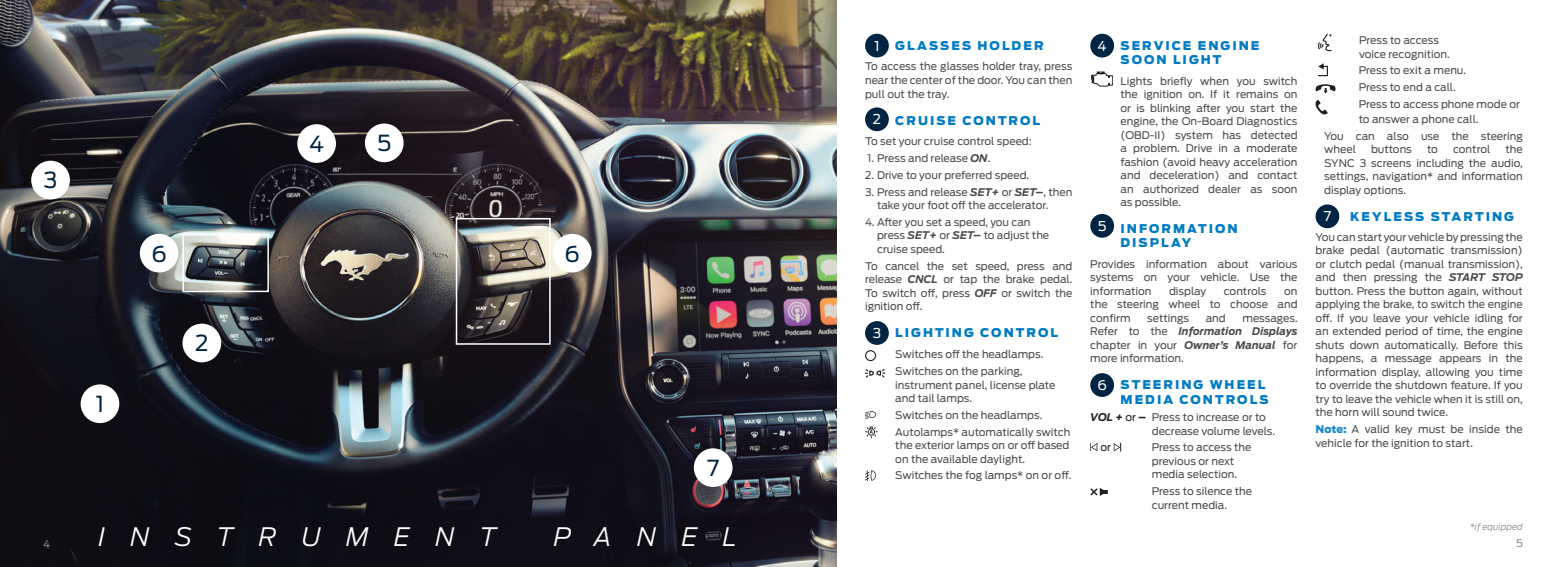
<style>
.page{position:relative;width:1566px;height:567px;background:#fff}
.page>*{position:absolute;margin:0;border:0;box-sizing:border-box;transform-origin:0 0}
.t1{font:italic 300 25.35px "Ford Antenna";letter-spacing:1em;color:#fff}
.t2{font:22.05px "Ford Antenna";color:#002442}
.t3{font:13.5px "Ford Antenna";color:#fff}
.F_subhead{font:900 12px/14.2px "Ford Antenna";letter-spacing:.17em;color:#007bc3}
.F_body{font:10.5px/13.5px "Ford Antenna";color:#4b4c4d}
.F_body-2{font:10.5px "Ford Antenna";color:#231f20}
.t4{font:10.5px "Ford Antenna";color:#8a8c8f}
.F_body-3{font:italic 300 9px "Ford Antenna";color:#8a8c8f}
.s1{font-weight:700;font-style:italic}
.s2{font-weight:700;font-style:italic;color:#231f20}
.s3{color:#231f20}
.s4{font-weight:900;color:#1a8bcc}
</style>
<div class="page">
<img style="left:0;top:0;width:837px;height:567px">
<div style="left:865px;top:34px;width:24px;height:24px;background:#002442;border-radius:50%"></div>
<div style="left:865px;top:107px;width:24px;height:24px;background:#002442;border-radius:50%"></div>
<div style="left:865px;top:321px;width:24px;height:24px;background:#002442;border-radius:50%"></div>
<svg style="left:865px;top:350px;width:11px;height:11px"></svg>
<svg style="left:865px;top:369px;width:20px;height:9px"></svg>
<svg style="left:865px;top:411px;width:11px;height:8px"></svg>
<svg style="left:865px;top:427px;width:13px;height:11px"></svg>
<svg style="left:865px;top:470px;width:11px;height:11px"></svg>
<div style="left:1090px;top:34px;width:24px;height:24px;background:#002442;border-radius:50%"></div>
<svg style="left:1091px;top:72px;width:22px;height:14px"></svg>
<div style="left:1090px;top:214px;width:24px;height:24px;background:#002442;border-radius:50%"></div>
<div style="left:1090px;top:373px;width:24px;height:24px;background:#002442;border-radius:50%"></div>
<svg style="left:1090px;top:443px;width:7px;height:8px"></svg>
<svg style="left:1114px;top:443px;width:7px;height:8px"></svg>
<svg style="left:1090px;top:488px;width:18px;height:8px"></svg>
<svg style="left:1318px;top:34px;width:14px;height:17px"></svg>
<svg style="left:1318px;top:63px;width:10px;height:13px"></svg>
<svg style="left:1316px;top:84px;width:20px;height:9px"></svg>
<svg style="left:1316px;top:100px;width:12px;height:14px"></svg>
<div style="left:1316px;top:204px;width:23px;height:24px;background:#002442;border-radius:50%"></div>
<div style="left:31px;top:161px;width:39px;height:38px;background:#fff;border-radius:50%"></div>
<div style="left:183px;top:324px;width:38px;height:38px;background:#fff;border-radius:50%"></div>
<div style="left:81px;top:384px;width:38px;height:39px;background:#fff;border-radius:50%"></div>
<div style="left:297px;top:124px;width:39px;height:39px;background:#fff;border-radius:50%"></div>
<div style="left:365px;top:124px;width:39px;height:38px;background:#fff;border-radius:50%"></div>
<div style="left:694px;top:448px;width:39px;height:39px;background:#fff;border-radius:50%"></div>
<div style="left:553px;top:234px;width:39px;height:39px;background:#fff;border-radius:50%"></div>
<div style="left:140px;top:234px;width:38px;height:39px;background:#fff;border-radius:50%"></div>
<div style="left:456px;top:218px;width:95px;height:127px;border:2px solid #fff"></div>
<div style="left:183px;top:234px;width:86px;height:58px;border:2px solid #fff"></div>
<p class="t2" style="left:44px;top:161px;width:15px">3</p>
<p class="t4" style="left:43px;top:535px;width:9px">4</p>
<p class="t2" style="left:309px;top:125px;width:16px">4</p>
<p class="t2" style="left:377px;top:124px;width:16px">5</p>
<p class="t2" style="left:151px;top:235px;width:17px">6</p>
<p class="t2" style="left:565px;top:235px;width:17px">6</p>
<p class="t2" style="left:96px;top:385px;width:10px">1</p>
<p class="t2" style="left:195px;top:324px;width:15px">2</p>
<p class="t2" style="left:707px;top:449px;width:14px">7</p>
<p class="t1" style="left:98px;top:515px;width:400px">INSTRUMENT</p>
<p class="t1" style="left:554px;top:515px;width:185px">PANEL</p>
<p class="t3" style="left:874px;top:34px;width:7px">1</p>
<p class="F_subhead" style="left:895px;top:37px;width:150px">GLASSES HOLDER</p>
<p class="F_body" style="left:865px;top:58px;width:209px;text-align:justify">To access the glasses holder tray, press near the center of the door. You can then pull out the tray.</p>
<p class="t3" style="left:873px;top:108px;width:10px">2</p>
<p class="F_subhead" style="left:895px;top:113px;width:146px">CRUISE CONTROL</p>
<p class="F_body" style="left:865px;top:134px;width:168px">To set your cruise control speed:</p>
<p class="F_body" style="left:867px;top:150px;width:124px">1. Press and release <span class="s1">ON</span>.</p>
<p class="F_body" style="left:865px;top:167px;width:165px">2. Drive to your preferred speed.</p>
<p class="F_body" style="left:877px;top:184px;width:197px;text-indent:-12px">3. Press and release <span class="s1">SET+</span> or <span class="s1">SET–</span>, then take your foot off the accelerator.</p>
<p class="F_body" style="left:877px;top:214px;width:174px;text-indent:-12px">4. After you set a speed, you can press <span class="s1">SET+</span> or <span class="s1">SET–</span> to adjust the cruise speed.</p>
<p class="F_body" style="left:865px;top:258px;width:209px;text-align:justify">To cancel the set speed, press and release <span class="s1">CNCL</span> or tap the brake pedal.<br>To switch off, press <span class="s1">OFF</span> or switch the ignition off.</p>
<p class="t3" style="left:873px;top:322px;width:10px">3</p>
<p class="F_subhead" style="left:895px;top:325px;width:164px">LIGHTING CONTROL</p>
<p class="F_body" style="left:895px;top:347px;width:150px">Switches off the headlamps.</p>
<p class="F_body" style="left:895px;top:363px;width:162px">Switches on the parking, instrument panel, license plate and tail lamps.</p>
<p class="F_body" style="left:895px;top:407px;width:149px">Switches on the headlamps.</p>
<p class="F_body" style="left:895px;top:424px;width:177px;text-align:justify">Autolamps* automatically switch the exterior lamps on or off based on the available daylight.</p>
<p class="F_body" style="left:895px;top:468px;width:178px">Switches the fog lamps* on or off.</p>
<p class="t3" style="left:1098px;top:34px;width:11px">4</p>
<p class="F_subhead" style="left:1121px;top:37px;width:140px">SERVICE ENGINE<br>SOON LIGHT</p>
<p class="F_body" style="left:1121px;top:73px;width:179px;text-align:justify">Lights briefly when you switch the ignition on. If it remains on or is blinking after you start the engine, the On-Board Diagnostics (OBD-II) system has detected a problem. Drive in a moderate fashion (avoid heavy acceleration and deceleration) and contact an authorized dealer as soon as possible.</p>
<p class="t3" style="left:1098px;top:214px;width:10px">5</p>
<p class="F_subhead" style="left:1121px;top:221px;width:119px">INFORMATION<br>DISPLAY</p>
<p class="F_body" style="left:1090px;top:256px;width:209px;text-align:justify">Provides information about various systems on your vehicle. Use the information</p>
<p class="F_body" style="left:1169px;top:283px;width:39px">display</p>
<p class="F_body" style="left:1224px;top:283px;width:44px">controls</p>
<p class="F_body" style="left:1090px;top:283px;width:209px;text-align:justify;text-indent:194px">on the steering wheel to choose and confirm</p>
<p class="F_body" style="left:1147px;top:310px;width:43px">settings</p>
<p class="F_body" style="left:1206px;top:310px;width:22px">and</p>
<p class="F_body" style="left:1090px;top:310px;width:209px;text-align:justify;text-indent:152px">messages.<br>Refer to the <span class="s1">Information Displays </span>chapter in your <span class="s1">Owner’s Manual</span> for more information.</p>
<p class="t3" style="left:1097px;top:374px;width:11px">6</p>
<p class="F_subhead" style="left:1121px;top:377px;width:150px">STEERING WHEEL<br>MEDIA CONTROLS</p>
<p class="F_body" style="left:1152px;top:409px;width:125px;text-indent:-62px"><span class="s2">VOL +</span> <span class="s3">or</span> <span class="s2">–</span> Press to increase or to decrease volume levels.</p>
<p class="F_body-2" style="left:1100px;top:439px;width:12px">or</p>
<p class="F_body" style="left:1152px;top:440px;width:101px">Press to access the previous or next media selection.</p>
<p class="F_body" style="left:1152px;top:483px;width:102px">Press to silence the current media.</p>
<p class="F_body" style="left:1359px;top:32px;width:92px">Press to access voice recognition.</p>
<p class="F_body" style="left:1359px;top:63px;width:109px">Press to exit a menu.</p>
<p class="F_body" style="left:1359px;top:79px;width:99px">Press to end a call.</p>
<p class="F_body" style="left:1359px;top:95px;width:163px;line-height:15px">Press to access phone mode or to answer a phone call.</p>
<p class="F_body" style="left:1324px;top:128px;width:200px">You can also use the steering wheel</p>
<p class="F_body" style="left:1324px;top:141px;width:200px;text-align:justify;text-indent:181px">the SYNC 3 screens including the audio, settings, navigation* and information display options.</p>
<p class="t3" style="left:1324px;top:205px;width:9px">7</p>
<p class="F_subhead" style="left:1350px;top:208px;width:165px">KEYLESS STARTING</p>
<p class="F_body" style="left:1316px;top:229px;width:209px;text-align:justify">You can start your vehicle by pressing the brake pedal (automatic transmission) or clutch pedal (manual transmission), and then pressing the <span class="s1">START STOP </span>button. Press the button again, without applying the brake, to switch the engine off. If you leave your vehicle idling for an extended period of time, the engine shuts down automatically. Before this happens, a message appears in the information display, allowing you time to override the shutdown feature. If you try to leave the vehicle when it is still on, the horn will sound twice.</p>
<p class="F_body" style="left:1316px;top:421px;width:209px"><span class="s4">Note:</span> A valid key must be inside the vehicle for the ignition to start.</p>
<p class="F_body" style="left:1371px;top:141px;width:42px">buttons</p>
<p class="F_body" style="left:1427px;top:141px;width:12px">to</p>
<p class="F_body" style="left:1453px;top:141px;width:39px">control</p>
<p class="F_body-3" style="left:1470px;top:519px;width:55px">*if equipped</p>
<p class="t4" style="left:1516px;top:534px;width:8px">5</p>
</div>
